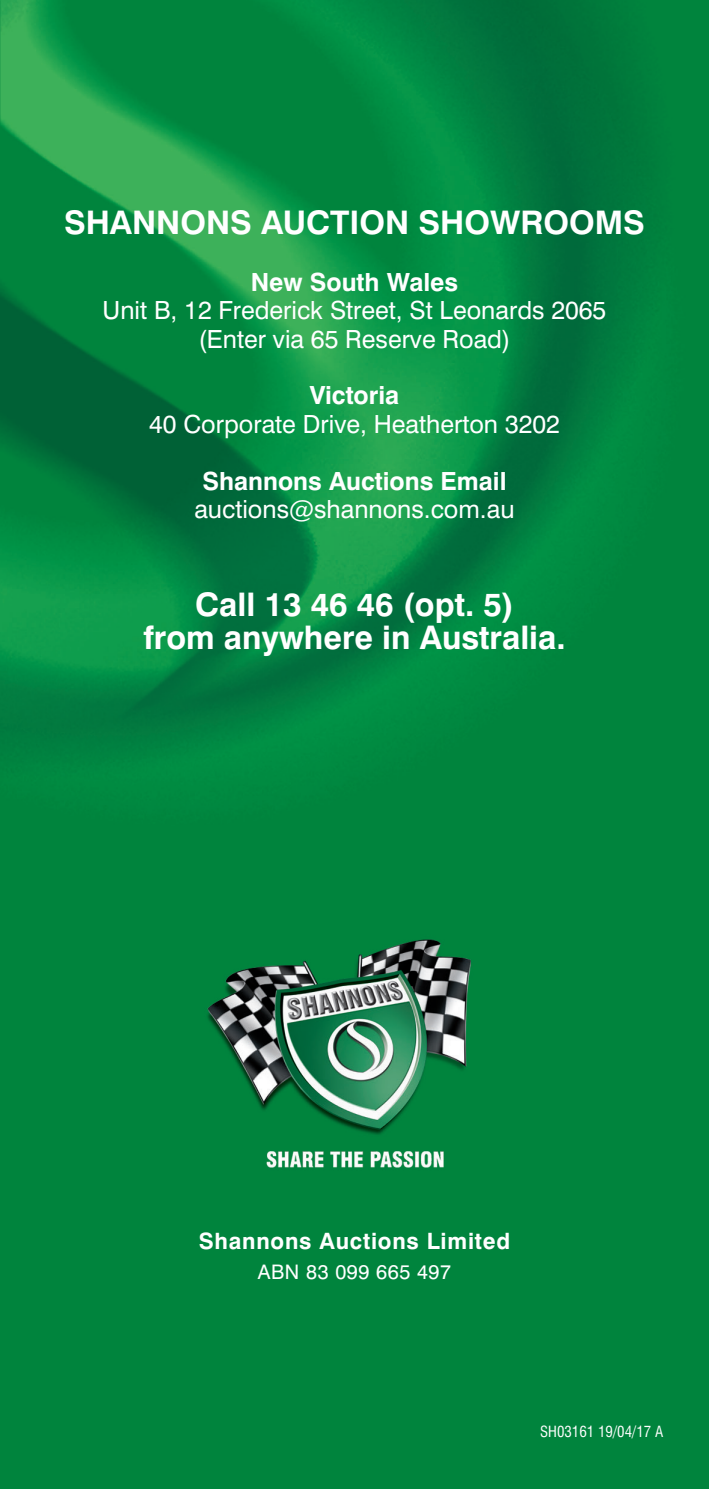
<style>
.page{position:relative;width:709px;height:1489px;background:#fff}
.page>*{position:absolute;margin:0;border:0;box-sizing:border-box;transform-origin:0 0}
.t1{font:700 32.5px/33.5px "Swiss 721 BT";color:#fff;text-align:center}
.t2{font:25px/28.5px "Swiss 721 BT";color:#fff;text-align:center}
.t3{font:700 25px "Swiss 721 BT";color:#fff}
.t4{font:700 22.5px "Swiss 721 BT";letter-spacing:.035em;color:#fff}
.t5{font:20px "Swiss 721 BT";letter-spacing:.03em;color:#fff}
.t6{font:condensed 15px "Swiss 721 BT";color:#fff}
</style>
<div class="page">
<img style="left:0;top:0;width:709px;height:1488px">
<img style="left:0;top:0;width:1px;height:124px">
<img style="left:0;top:1399px;width:1px;height:89px">
<h1 class="t1" style="left:64px;top:205px;width:582px">SHANNONS AUCTION SHOWROOMS</h1>
<p class="t3" style="left:251px;top:266px;width:209px">New South Wales</p>
<p class="t2" style="left:103px;top:296px;width:505px">Unit B, 12 Frederick Street, St Leonards 2065 (Enter via 65 Reserve Road)</p>
<p class="t3" style="left:310px;top:380px;width:91px">Victoria</p>
<p class="t2" style="left:149px;top:409px;width:412px">40 Corporate Drive, Heatherton 3202</p>
<p class="t3" style="left:202px;top:465px;width:305px">Shannons Auctions Email</p>
<p class="t2" style="left:194px;top:495px;width:322px">auctions@shannons.com.au</p>
<h1 class="t1" style="left:143px;top:587px;width:424px">Call 13 46 46 (opt. 5)<br>from anywhere in Australia.</h1>
<p class="t4" style="left:199px;top:1226px;width:313px">Shannons Auctions Limited</p>
<p class="t5" style="left:258px;top:1259px;width:195px">ABN 83 099 665 497</p>
<p class="t6" style="left:540px;top:1421px;width:125px">SH03161 19/04/17 A</p>
</div>
